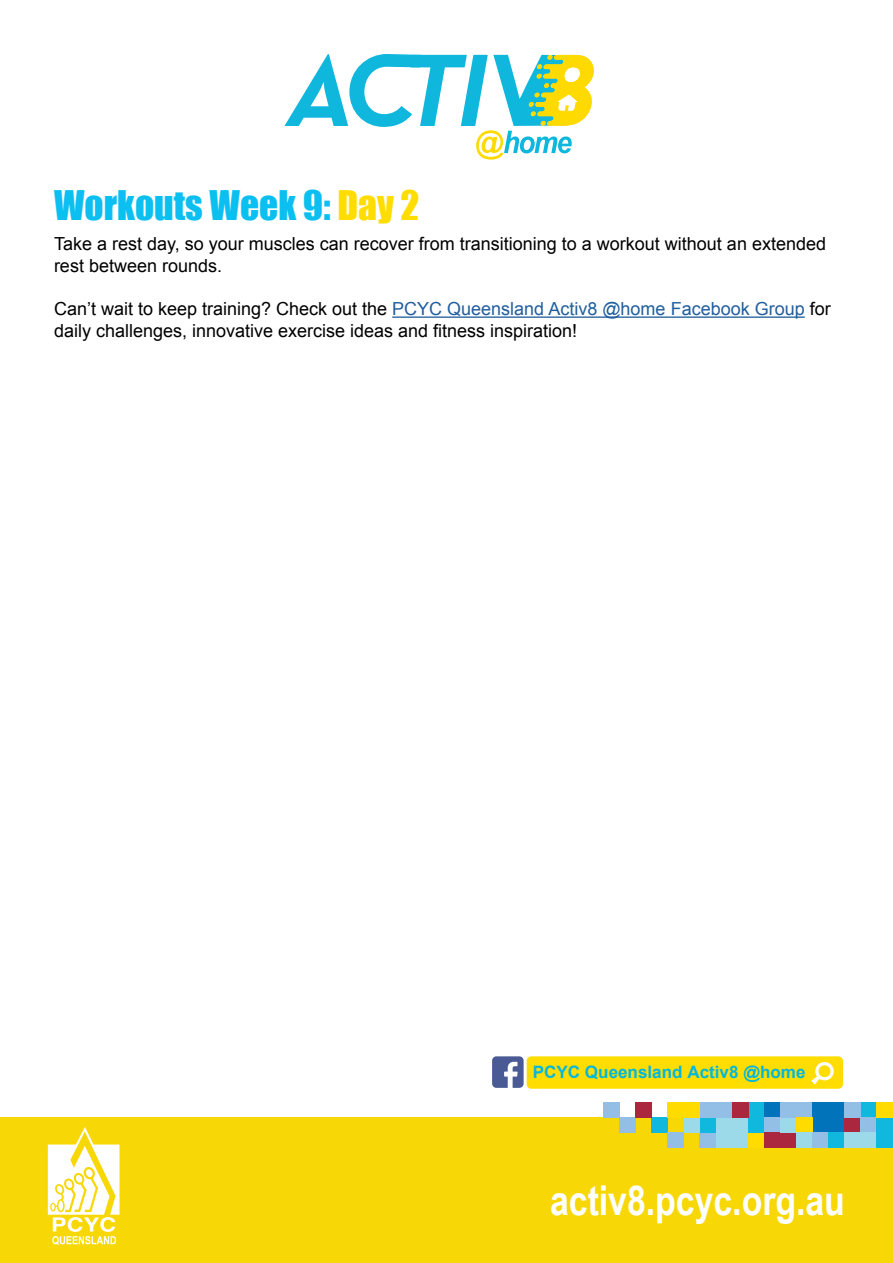
<style>
.page{position:relative;width:893px;height:1263px;background:#fff}
.page>*{position:absolute;margin:0;border:0;box-sizing:border-box;transform-origin:0 0}
.t1{font:700 41.25px "Arial Narrow";color:#fff}
.t2{font:37.5px "Impact";color:#0bc0f1}
.t3{font:18px/21.6px "Arial";color:#000}
.t4{font:700 17.1px "Arial";color:#00b7dd}
.s1{color:#fd0}
.s2{color:#215e9e}
</style>
<div class="page">
<svg style="left:284px;top:54px;width:310px;height:106px"></svg>
<svg style="left:492px;top:1056px;width:32px;height:32px"></svg>
<div style="left:527px;top:1056px;width:316px;height:33px;background:#fd0;border-radius:5px"></div>
<svg style="left:811px;top:1062px;width:23px;height:22px"></svg>
<div style="left:0;top:1117px;width:893px;height:146px;background:#f8d707"></div>
<div style="left:716px;top:1117px;width:32px;height:31px;background:#9ddae9"></div>
<div style="left:700px;top:1132px;width:16px;height:16px;background:#93bfe6"></div>
<div style="left:651px;top:1117px;width:17px;height:15px;background:#11b8de"></div>
<div style="left:748px;top:1132px;width:16px;height:16px;background:#ffdb00"></div>
<div style="left:748px;top:1102px;width:16px;height:30px;background:#11b8de"></div>
<div style="left:732px;top:1102px;width:16px;height:15px;background:#aa273d"></div>
<div style="left:700px;top:1117px;width:16px;height:15px;background:#11b8de"></div>
<div style="left:700px;top:1102px;width:32px;height:15px;background:#93bfe6"></div>
<div style="left:684px;top:1117px;width:16px;height:15px;background:#9ddae9"></div>
<div style="left:668px;top:1102px;width:32px;height:15px;background:#ffdb00"></div>
<div style="left:619px;top:1117px;width:16px;height:15px;background:#93bfe6"></div>
<div style="left:635px;top:1102px;width:16px;height:15px;background:#aa273d"></div>
<div style="left:668px;top:1132px;width:16px;height:16px;background:#93bfe6"></div>
<div style="left:764px;top:1102px;width:16px;height:15px;background:#0073bb"></div>
<div style="left:764px;top:1117px;width:16px;height:15px;background:#93bfe6"></div>
<div style="left:764px;top:1132px;width:32px;height:16px;background:#aa273d"></div>
<div style="left:780px;top:1117px;width:16px;height:15px;background:#9ddae9"></div>
<div style="left:780px;top:1102px;width:32px;height:15px;background:#93bfe6"></div>
<div style="left:812px;top:1102px;width:33px;height:30px;background:#0073bb"></div>
<div style="left:796px;top:1117px;width:16px;height:15px;background:#ffdb00"></div>
<div style="left:796px;top:1132px;width:16px;height:16px;background:#9ddae9"></div>
<div style="left:845px;top:1117px;width:16px;height:15px;background:#aa273d"></div>
<div style="left:812px;top:1132px;width:17px;height:16px;background:#93bfe6"></div>
<div style="left:861px;top:1102px;width:16px;height:15px;background:#11b8de"></div>
<div style="left:845px;top:1102px;width:16px;height:15px;background:#93bfe6"></div>
<div style="left:861px;top:1117px;width:16px;height:15px;background:#93bfe6"></div>
<div style="left:829px;top:1132px;width:16px;height:16px;background:#11b8de"></div>
<div style="left:845px;top:1132px;width:32px;height:16px;background:#9ddae9"></div>
<div style="left:877px;top:1117px;width:16px;height:31px;background:#11b8de"></div>
<div style="left:877px;top:1102px;width:16px;height:15px;background:#ffdb00"></div>
<div style="left:603px;top:1102px;width:16px;height:15px;background:#93bfe6"></div>
<svg style="left:48px;top:1127px;width:72px;height:118px"></svg>
<hr style="left:392px;top:316px;width:413px;height:2px;background:#215e9e">
<h2 class="t2" style="left:54px;top:176px;width:367px">Workouts Week 9: <span class="s1">Day 2</span></h2>
<p class="t3" style="left:54px;top:233px;width:774px">Take a rest day, so your muscles can recover from transitioning to a workout without an extended rest between rounds.</p>
<p class="t3" style="left:54px;top:298px;width:778px">Can’t wait to keep training? Check out the <span class="s2">PCYC Queensland Activ8 @home Facebook Group</span> for daily challenges, innovative exercise ideas and fitness inspiration!</p>
<p class="t4" style="left:533px;top:1061px;width:274px">PCYC Queensland Activ8 @home</p>
<h1 class="t1" style="left:550px;top:1169px;width:296px">activ8.pcyc.org.au</h1>
</div>
